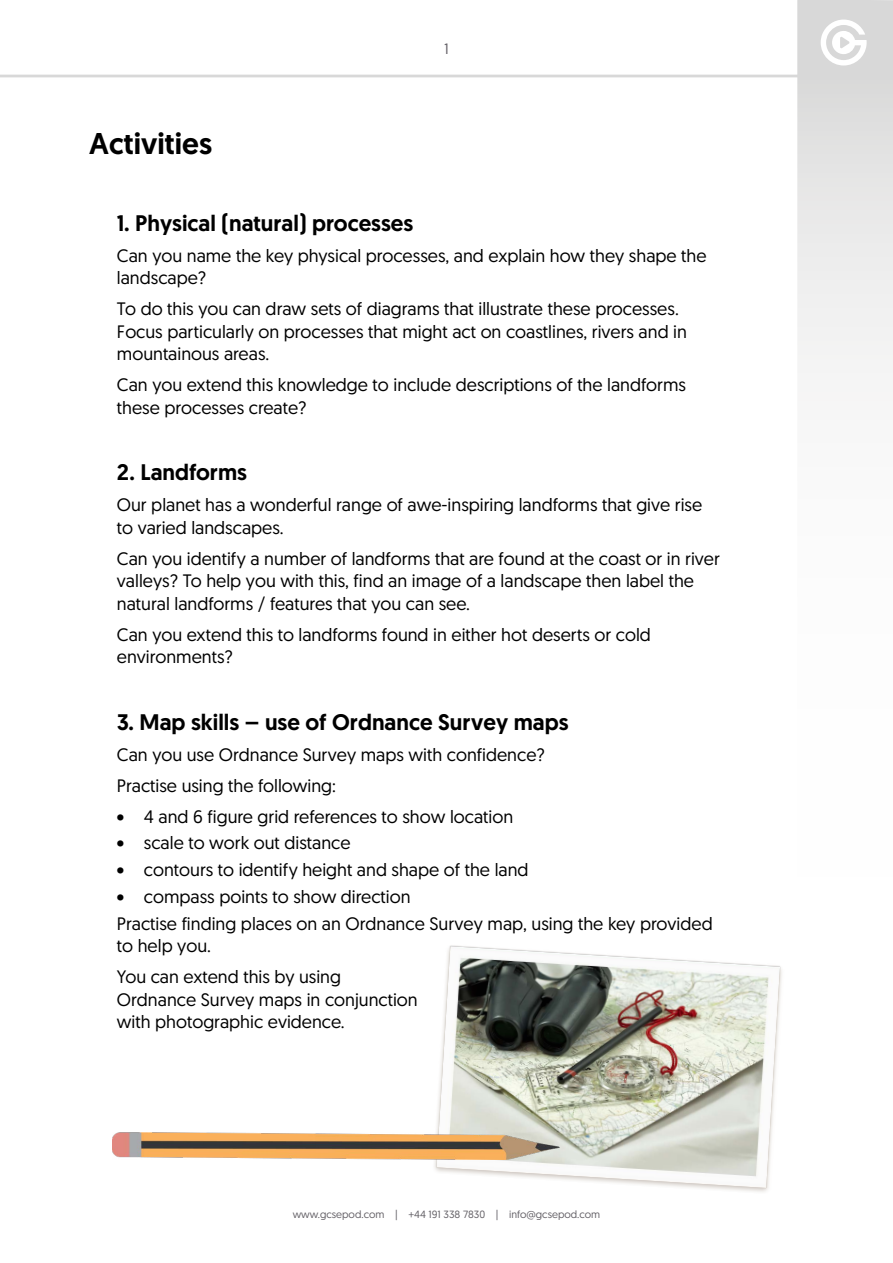
<style>
.page{position:relative;width:893px;height:1263px;background:#fff}
.page>*{position:absolute;margin:0;border:0;box-sizing:border-box;transform-origin:0 0}
.t1{font:500 30px "Geomanist";color:#000}
.t2{font:500 22.5px "Geomanist";color:#000}
.t3{font:18px/22.5px "Geomanist";color:#000}
.t4{font:15px "Geomanist";color:#646167}
.t5{font:10.5px "Geomanist";color:#646167}
</style>
<div class="page">
<svg style="left:0;top:0;width:893px;height:373px"></svg>
<svg style="left:821px;top:20px;width:46px;height:45px"></svg>
<img style="left:434px;top:945px;width:348px;height:247px">
<img style="left:112px;top:1132px;width:447px;height:28px">
<h1 class="t1" style="left:89px;top:124px;width:124px">Activities</h1>
<p class="t4" style="left:444px;top:39px;width:6px">1</p>
<p class="t2" style="left:117px;top:208px;width:298px">1. Physical (natural) processes</p>
<p class="t3" style="left:117px;top:243px;width:591px">Can you name the key physical processes, and explain how they shape the landscape?</p>
<p class="t3" style="left:117px;top:297px;width:572px">To do this you can draw sets of diagrams that illustrate these processes.<br>Focus particularly on processes that might act on coastlines, rivers and in mountainous areas.</p>
<p class="t3" style="left:117px;top:373px;width:571px">Can you extend this knowledge to include descriptions of the landforms these processes create?</p>
<p class="t2" style="left:117px;top:457px;width:132px">2. Landforms</p>
<p class="t3" style="left:117px;top:493px;width:587px">Our planet has a wonderful range of awe-inspiring landforms that give rise to varied landscapes.</p>
<p class="t3" style="left:117px;top:546px;width:604px">Can you identify a number of landforms that are found at the coast or in river valleys? To help you with this, find an image of a landscape then label the natural landforms / features that you can see.</p>
<p class="t3" style="left:117px;top:622px;width:535px">Can you extend this to landforms found in either hot deserts or cold environments?</p>
<p class="t2" style="left:117px;top:707px;width:453px">3. Map skills – use of Ordnance Survey maps</p>
<p class="t3" style="left:117px;top:738px;width:430px;line-height:31px">Can you use Ordnance Survey maps with confidence?<br>Practise using the following:</p>
<p class="t3" style="left:117px;top:804px;width:398px">• 4 and 6 figure grid references to show location</p>
<p class="t3" style="left:117px;top:831px;width:235px">• scale to work out distance</p>
<p class="t3" style="left:117px;top:858px;width:413px">• contours to identify height and shape of the land</p>
<p class="t3" style="left:117px;top:883px;width:597px;line-height:26.7px">• compass points to show direction<br>Practise finding places on an Ordnance Survey map, using the key provided</p>
<p class="t3" style="left:117px;top:930px;width:226px;line-height:31px">to help you.<br>You can extend this by using</p>
<p class="t3" style="left:117px;top:987px;width:302px">Ordnance Survey maps in conjunction with photographic evidence.</p>
<p class="t5" style="left:293px;top:1207px;width:309px">www.gcsepod.com | +44 191 338 7830 | info@gcsepod.com</p>
</div>
